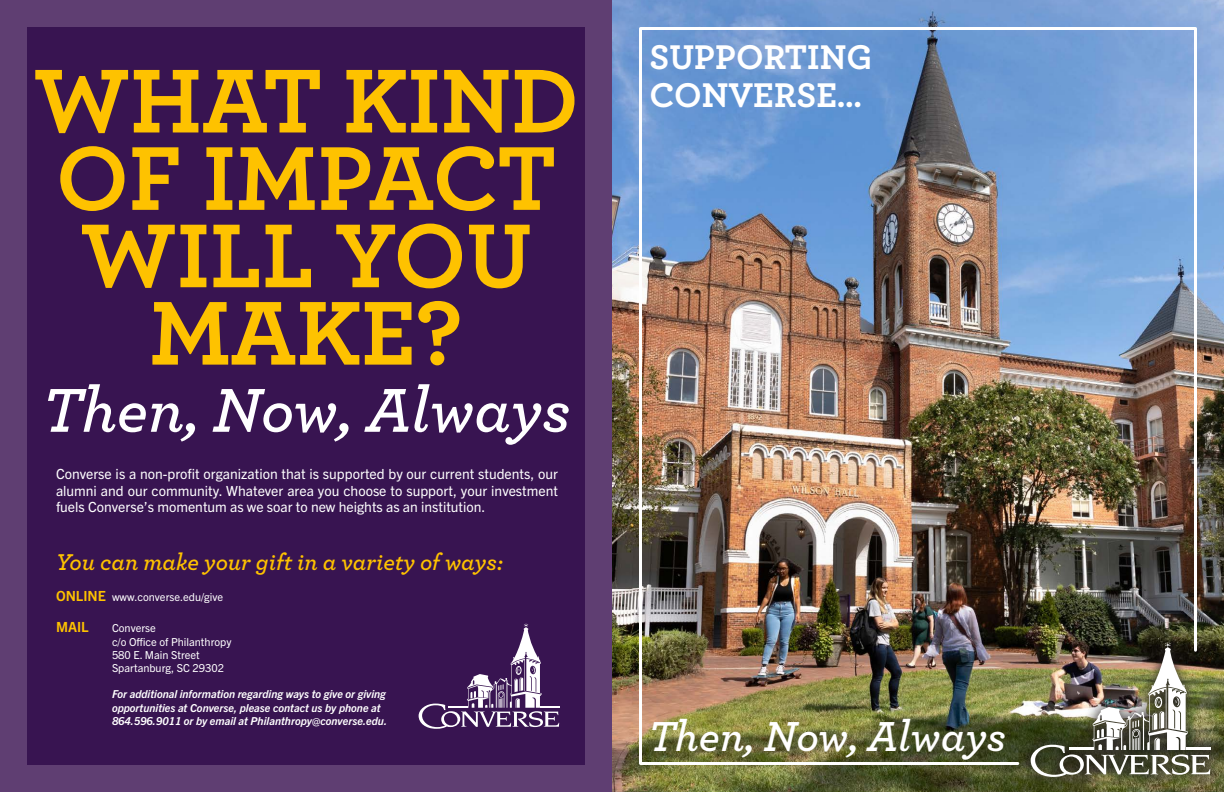
<style>
.page{position:relative;width:1224px;height:792px;background:#fff}
.page>*{position:absolute;margin:0;border:0;box-sizing:border-box;transform-origin:0 0}
.t1{font:700 95.1px/77.4px "Archer";color:#fec200;text-align:center}
.t2{font:italic 600 65px "Archer";color:#fff}
.t3{font:italic 600 44px "Archer";color:#fff}
.t4{font:700 36px "Archer";color:#fff}
.t5{font:italic 600 24px "Archer";color:#fec200}
.t6{font:14px/16.8px "Trade Gothic Next LT Pro";color:#fff;text-align:justify}
.t7{font:700 14px "Trade Gothic Next LT Pro";color:#fec200}
.t8{font:italic 700 11px "Trade Gothic Next LT Pro";color:#fff}
.t9{font:11px "Trade Gothic Next LT Pro";color:#fff}
.s1{font-weight:700;font-size:14px;color:#fec200}
</style>
<div class="page">
<div style="left:0;top:0;width:612px;height:792px;background:#5f3e72"></div>
<div style="left:27px;top:27px;width:558px;height:738px;background:#381451"></div>
<img style="left:612px;top:0;width:612px;height:792px">
<div style="left:1018px;top:631px;width:205px;height:158px;background:#231f20;opacity:.75"></div>
<hr style="left:1186px;top:748px;width:25px;height:2px;background:#fff">
<svg style="left:1031px;top:643px;width:179px;height:134px;background:#747458"></svg>
<img style="left:637px;top:26px;width:561px;height:740px">
<hr style="left:540px;top:706px;width:20px;height:2px;background:#fff">
<svg style="left:419px;top:624px;width:140px;height:105px"></svg>
<p class="t1" style="left:33px;top:55px;width:547px">WHAT KIND<br>OF IMPACT<br>WILL YOU<br>MAKE?</p>
<p class="t2" style="left:42px;top:361px;width:530px">Then, Now, Always</p>
<p class="t6" style="left:56px;top:464px;width:504px">Converse is a non-profit organization that is supported by our current students, our alumni and our community. Whatever area you choose to support, your investment fuels Converse’s momentum as we soar to new heights as an institution.</p>
<p class="t5" style="left:56px;top:544px;width:448px">You can make your gift in a variety of ways:</p>
<p class="t9" style="left:56px;top:590px;width:169px"><span class="s1">ONLINE</span> www.converse.edu/give</p>
<p class="t7" style="left:56px;top:618px;width:34px">MAIL</p>
<p class="t9" style="left:112px;top:621px;width:45px">Converse</p>
<p class="t9" style="left:112px;top:634px;width:121px">c/o Office of Philanthropy</p>
<p class="t9" style="left:112px;top:647px;width:89px">580 E. Main Street</p>
<p class="t9" style="left:112px;top:660px;width:114px">Spartanburg, SC 29302</p>
<p class="t8" style="left:112px;top:687px;width:275px">For additional information regarding ways to give or giving</p>
<p class="t8" style="left:112px;top:700px;width:270px">opportunities at Converse, please contact us by phone at</p>
<p class="t8" style="left:112px;top:713px;width:277px">864.596.9011 or by email at Philanthropy@converse.edu.</p>
<p class="t4" style="left:650px;top:28px;width:224px">SUPPORTING</p>
<p class="t4" style="left:650px;top:66px;width:214px">CONVERSE…</p>
<p class="t3" style="left:648px;top:703px;width:359px">Then, Now, Always</p>
</div>
